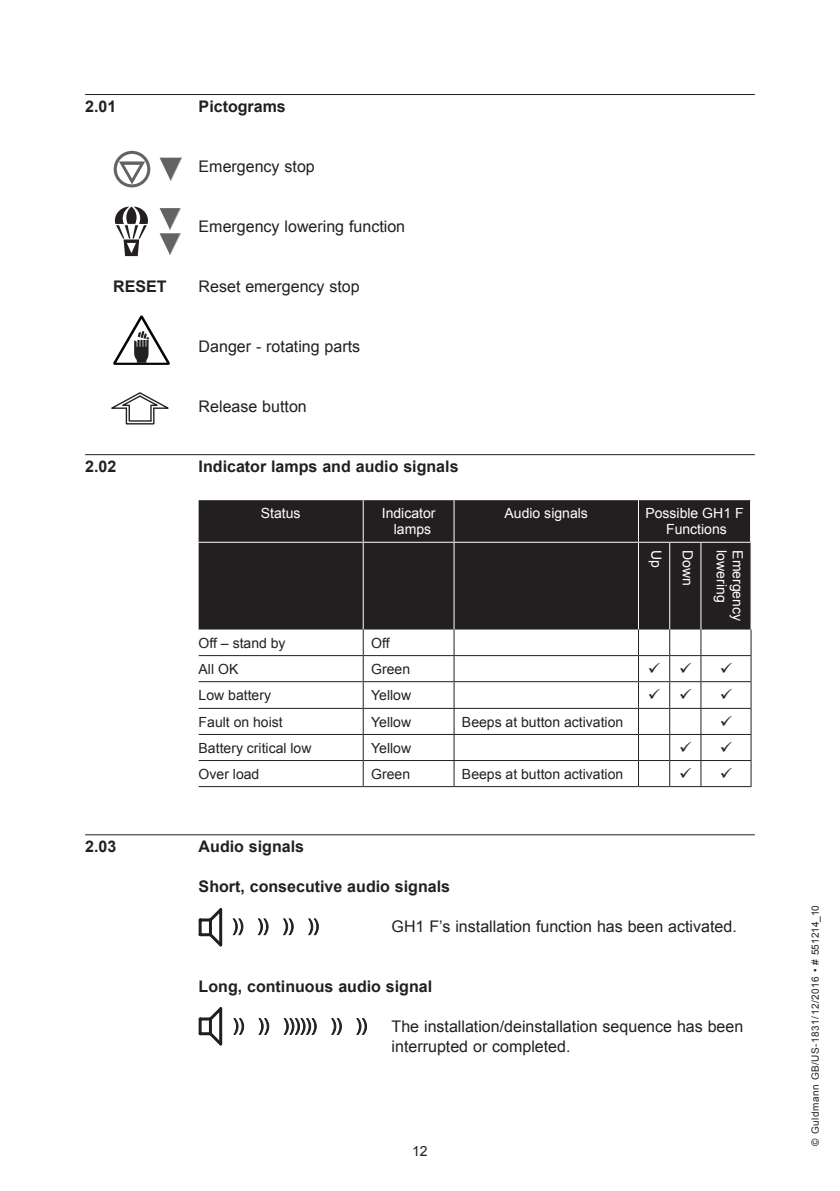
<style>
.page{position:relative;width:840px;height:1191px;background:#fff}
.page>*{position:absolute;margin:0;border:0;box-sizing:border-box;transform-origin:0 0}
.t1{font:16px/20px "Arial";color:#231f20}
.t2{font:700 16px "Arial";color:#231f20}
.t3{font:14px "Arial";color:#231f20}
.t4{font:14px/16px "Arial";color:#fff;text-align:center}
.t5{font:10px "Arial";letter-spacing:.05em;color:#231f20}
</style>
<div class="page">
<hr style="left:85px;top:94px;width:669px;height:1px;background:#231f20">
<hr style="left:85px;top:454px;width:669px;height:1px;background:#231f20">
<hr style="left:85px;top:834px;width:669px;height:1px;background:#231f20">
<svg style="left:114px;top:151px;width:36px;height:36px"></svg>
<svg style="left:159px;top:158px;width:22px;height:22px"></svg>
<svg style="left:115px;top:207px;width:33px;height:49px"></svg>
<svg style="left:159px;top:208px;width:21px;height:47px"></svg>
<svg style="left:113px;top:315px;width:57px;height:50px"></svg>
<svg style="left:111px;top:392px;width:58px;height:30px"></svg>
<div style="left:126px;top:407px;width:28px;height:17px;border:1px solid #231f20"></div>
<div style="left:198px;top:500px;width:552px;height:129px;background:#231f20"></div>
<hr style="left:198px;top:655px;width:165px;height:1px;background:#231f20">
<hr style="left:363px;top:655px;width:91px;height:1px;background:#231f20">
<hr style="left:454px;top:655px;width:184px;height:1px;background:#231f20">
<hr style="left:638px;top:655px;width:31px;height:1px;background:#231f20">
<hr style="left:700px;top:655px;width:51px;height:1px;background:#231f20">
<hr style="left:198px;top:681px;width:165px;height:1px;background:#231f20">
<hr style="left:363px;top:681px;width:91px;height:1px;background:#231f20">
<hr style="left:454px;top:681px;width:184px;height:1px;background:#231f20">
<hr style="left:638px;top:681px;width:31px;height:1px;background:#231f20">
<hr style="left:700px;top:681px;width:51px;height:1px;background:#231f20">
<hr style="left:198px;top:708px;width:165px;height:1px;background:#231f20">
<hr style="left:363px;top:708px;width:91px;height:1px;background:#231f20">
<hr style="left:454px;top:708px;width:184px;height:1px;background:#231f20">
<hr style="left:638px;top:708px;width:31px;height:1px;background:#231f20">
<hr style="left:700px;top:708px;width:51px;height:1px;background:#231f20">
<hr style="left:198px;top:734px;width:165px;height:1px;background:#231f20">
<hr style="left:363px;top:734px;width:91px;height:1px;background:#231f20">
<hr style="left:454px;top:734px;width:184px;height:1px;background:#231f20">
<hr style="left:638px;top:734px;width:31px;height:1px;background:#231f20">
<hr style="left:700px;top:734px;width:51px;height:1px;background:#231f20">
<hr style="left:198px;top:760px;width:165px;height:1px;background:#231f20">
<hr style="left:363px;top:760px;width:91px;height:1px;background:#231f20">
<hr style="left:454px;top:760px;width:184px;height:1px;background:#231f20">
<hr style="left:638px;top:760px;width:31px;height:1px;background:#231f20">
<hr style="left:700px;top:760px;width:51px;height:1px;background:#231f20">
<hr style="left:198px;top:542px;width:165px;height:1px;background:#fff">
<hr style="left:363px;top:542px;width:91px;height:1px;background:#fff">
<hr style="left:454px;top:542px;width:184px;height:1px;background:#fff">
<hr style="left:638px;top:542px;width:31px;height:1px;background:#fff">
<hr style="left:669px;top:542px;width:31px;height:1px;background:#fff">
<hr style="left:700px;top:542px;width:51px;height:1px;background:#fff">
<hr style="left:362px;top:500px;width:1px;height:42px;background:#fff">
<hr style="left:453px;top:500px;width:1px;height:42px;background:#fff">
<hr style="left:637px;top:500px;width:1px;height:42px;background:#fff">
<hr style="left:362px;top:543px;width:1px;height:86px;background:#fff">
<hr style="left:453px;top:543px;width:1px;height:86px;background:#fff">
<hr style="left:637px;top:543px;width:1px;height:86px;background:#fff">
<hr style="left:668px;top:543px;width:1px;height:86px;background:#fff">
<hr style="left:700px;top:543px;width:1px;height:86px;background:#fff">
<hr style="left:749px;top:500px;width:2px;height:42px;background:#fff">
<svg style="left:362px;top:629px;width:1px;height:157px"></svg>
<svg style="left:453px;top:629px;width:1px;height:157px"></svg>
<svg style="left:750px;top:629px;width:1px;height:157px"></svg>
<hr style="left:198px;top:786px;width:165px;height:1px;background:#231f20">
<hr style="left:363px;top:786px;width:91px;height:1px;background:#231f20">
<hr style="left:454px;top:786px;width:184px;height:1px;background:#231f20">
<hr style="left:638px;top:786px;width:31px;height:1px;background:#231f20">
<hr style="left:669px;top:786px;width:31px;height:1px;background:#231f20">
<hr style="left:700px;top:786px;width:51px;height:1px;background:#231f20">
<svg style="left:232px;top:918px;width:12px;height:18px"></svg>
<svg style="left:257px;top:918px;width:12px;height:18px"></svg>
<svg style="left:283px;top:918px;width:11px;height:18px"></svg>
<svg style="left:308px;top:918px;width:11px;height:18px"></svg>
<svg style="left:198px;top:908px;width:25px;height:38px"></svg>
<svg style="left:233px;top:1018px;width:11px;height:17px"></svg>
<svg style="left:258px;top:1018px;width:12px;height:17px"></svg>
<svg style="left:283px;top:1018px;width:34px;height:17px"></svg>
<svg style="left:331px;top:1018px;width:11px;height:17px"></svg>
<svg style="left:356px;top:1018px;width:11px;height:17px"></svg>
<svg style="left:198px;top:1007px;width:25px;height:38px"></svg>
<svg style="left:648px;top:629px;width:83px;height:157px"></svg>
<p class="t2" style="left:85px;top:96px;width:33px">2.01</p>
<p class="t2" style="left:198px;top:96px;width:89px">Pictograms</p>
<p class="t1" style="left:198px;top:157px;width:118px">Emergency stop</p>
<p class="t1" style="left:198px;top:217px;width:208px">Emergency lowering function</p>
<p class="t2" style="left:113px;top:276px;width:55px">RESET</p>
<p class="t1" style="left:198px;top:277px;width:162px">Reset emergency stop</p>
<p class="t1" style="left:198px;top:337px;width:163px">Danger - rotating parts</p>
<p class="t1" style="left:198px;top:397px;width:110px">Release button</p>
<p class="t2" style="left:85px;top:456px;width:33px">2.02</p>
<p class="t2" style="left:198px;top:456px;width:261px">Indicator lamps and audio signals</p>
<p class="t4" style="left:261px;top:505px;width:41px">Status</p>
<p class="t4" style="left:381px;top:505px;width:55px">Indicator lamps</p>
<p class="t4" style="left:504px;top:505px;width:85px">Audio signals</p>
<p class="t4" style="left:645px;top:505px;width:100px">Possible GH1 F<br>Functions</p>
<p class="t4" style="left:664px;top:550px;width:19px;rotate:90deg">Up</p>
<p class="t4" style="left:695px;top:550px;width:37px;rotate:90deg">Down</p>
<p class="t4" style="left:729px;top:550px;width:54px;rotate:90deg">lowering</p>
<p class="t4" style="left:745px;top:550px;width:72px;rotate:90deg">Emergency</p>
<p class="t3" style="left:198px;top:633px;width:88px">Off – stand by</p>
<p class="t3" style="left:371px;top:633px;width:20px">Off</p>
<p class="t3" style="left:198px;top:659px;width:41px">All OK</p>
<p class="t3" style="left:371px;top:659px;width:40px">Green</p>
<p class="t3" style="left:198px;top:685px;width:74px">Low battery</p>
<p class="t3" style="left:371px;top:685px;width:41px">Yellow</p>
<p class="t3" style="left:198px;top:712px;width:86px">Fault on hoist</p>
<p class="t3" style="left:371px;top:712px;width:41px">Yellow</p>
<p class="t3" style="left:461px;top:712px;width:163px">Beeps at button activation</p>
<p class="t3" style="left:198px;top:738px;width:114px">Battery critical low</p>
<p class="t3" style="left:371px;top:738px;width:41px">Yellow</p>
<p class="t3" style="left:198px;top:764px;width:62px">Over load</p>
<p class="t3" style="left:371px;top:764px;width:40px">Green</p>
<p class="t3" style="left:461px;top:764px;width:163px">Beeps at button activation</p>
<p class="t2" style="left:85px;top:836px;width:33px">2.03</p>
<p class="t2" style="left:198px;top:836px;width:107px">Audio signals</p>
<p class="t2" style="left:198px;top:876px;width:253px">Short, consecutive audio signals</p>
<p class="t1" style="left:391px;top:917px;width:346px">GH1 F’s installation function has been activated.</p>
<p class="t2" style="left:198px;top:976px;width:235px">Long, continuous audio signal</p>
<p class="t1" style="left:391px;top:1017px;width:353px">The installation/deinstallation sequence has been interrupted or completed.</p>
<p class="t3" style="left:412px;top:1141px;width:17px">12</p>
<p class="t5" style="left:808px;top:1145px;width:242px;rotate:-90deg">© Guldmann GB/US-1831/12/2016 • # 551214_10</p>
</div>
